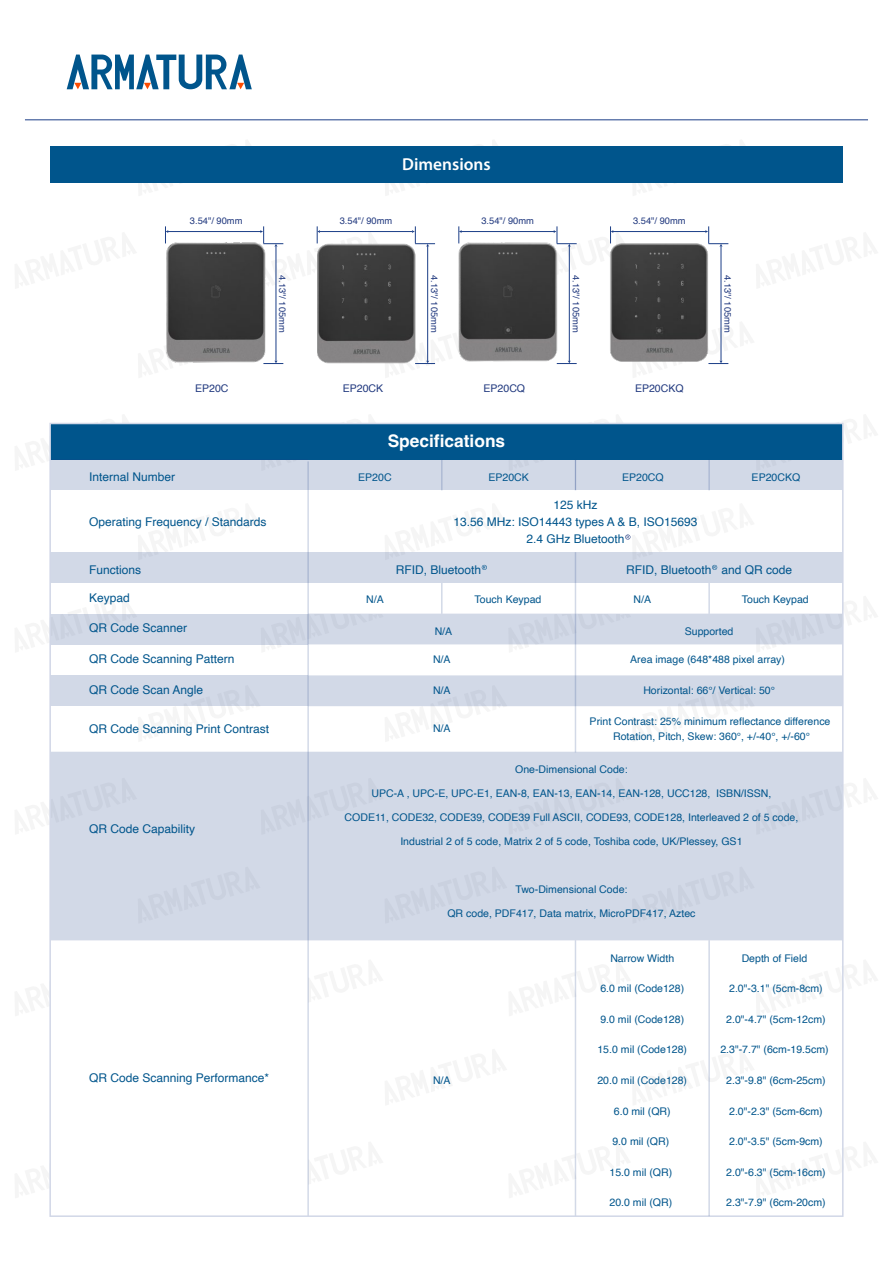
<style>
.page{position:relative;width:893px;height:1263px;background:#fff}
.page>*{position:absolute;margin:0;border:0;box-sizing:border-box;transform-origin:0 0}
.t1{font:700 17.4px "Helvetica";color:#fff}
.t2{font:600 17.4px "Myriad Pro";color:#fff}
.t3{font:12px/17.1px "Helvetica";color:#00558c;text-align:center}
.t4{font:10.5px/15px "Helvetica";color:#00558c;text-align:center}
.t5{font:10.5px "Helvetica";color:#20387e}
.t6{font:9.3px "Helvetica";color:#20387e}
</style>
<div class="page">
<svg style="left:67px;top:55px;width:185px;height:34px"></svg>
<svg style="left:138px;top:146px;width:122px;height:1px"></svg>
<svg style="left:385px;top:146px;width:122px;height:1px"></svg>
<svg style="left:632px;top:146px;width:123px;height:1px"></svg>
<svg style="left:50px;top:422px;width:87px;height:1px"></svg>
<svg style="left:261px;top:422px;width:123px;height:1px"></svg>
<svg style="left:508px;top:422px;width:123px;height:1px"></svg>
<svg style="left:756px;top:422px;width:88px;height:49px"></svg>
<svg style="left:843px;top:778px;width:1px;height:57px"></svg>
<svg style="left:843px;top:959px;width:1px;height:57px"></svg>
<svg style="left:843px;top:1141px;width:1px;height:57px"></svg>
<hr style="left:25px;top:120px;width:843px;height:1px;background:#1b3e87">
<div style="left:50px;top:147px;width:793px;height:36px;background:#00558c"></div>
<div style="left:575px;top:459px;width:134px;height:31px;background:#d2d9e7"></div>
<div style="left:442px;top:459px;width:133px;height:31px;background:#d2d9e7"></div>
<div style="left:308px;top:459px;width:134px;height:31px;background:#d2d9e7"></div>
<div style="left:709px;top:459px;width:134px;height:31px;background:#d2d9e7"></div>
<div style="left:50px;top:423px;width:793px;height:36px;background:#00558c"></div>
<div style="left:50px;top:552px;width:793px;height:31px;background:#d2d9e7"></div>
<div style="left:50px;top:614px;width:258px;height:30px;background:#d2d9e7"></div>
<div style="left:52px;top:752px;width:788px;height:188px;background:#d2d9e7"></div>
<svg style="left:261px;top:596px;width:583px;height:57px"></svg>
<div style="left:575px;top:644px;width:134px;height:31px;background:#fff"></div>
<div style="left:709px;top:644px;width:134px;height:31px;background:#fff"></div>
<div style="left:50px;top:675px;width:258px;height:31px;background:#d2d9e7"></div>
<div style="left:309px;top:675px;width:531px;height:31px;background:#d2d9e7"></div>
<hr style="left:307px;top:461px;width:2px;height:755px;background:#1b3e87">
<div style="left:50px;top:459px;width:258px;height:31px;background:#d2d9e7"></div>
<hr style="left:441px;top:459px;width:2px;height:31px;background:#1b3e87">
<hr style="left:575px;top:459px;width:1px;height:31px;background:#1b3e87">
<hr style="left:708px;top:459px;width:2px;height:31px;background:#1b3e87">
<hr style="left:441px;top:583px;width:2px;height:31px;background:#1b3e87">
<hr style="left:575px;top:583px;width:1px;height:31px;background:#1b3e87">
<hr style="left:708px;top:583px;width:2px;height:31px;background:#1b3e87">
<hr style="left:575px;top:614px;width:1px;height:138px;background:#1b3e87">
<hr style="left:575px;top:552px;width:1px;height:31px;background:#1b3e87">
<hr style="left:319px;top:231px;width:94px;height:1px;background:#1b3e87">
<hr style="left:427px;top:246px;width:1px;height:115px;background:#1b3e87">
<svg style="left:412px;top:226px;width:23px;height:21px"></svg>
<svg style="left:422px;top:321px;width:14px;height:44px"></svg>
<hr style="left:168px;top:231px;width:93px;height:1px;background:#1b3e87">
<svg style="left:165px;top:226px;width:3px;height:11px"></svg>
<hr style="left:276px;top:246px;width:1px;height:115px;background:#1b3e87">
<svg style="left:260px;top:226px;width:124px;height:63px"></svg>
<svg style="left:270px;top:321px;width:13px;height:43px"></svg>
<hr style="left:613px;top:231px;width:93px;height:1px;background:#1b3e87">
<hr style="left:721px;top:246px;width:1px;height:115px;background:#1b3e87">
<svg style="left:705px;top:226px;width:23px;height:21px"></svg>
<svg style="left:714px;top:321px;width:15px;height:43px"></svg>
<hr style="left:461px;top:231px;width:93px;height:1px;background:#1b3e87">
<svg style="left:459px;top:226px;width:3px;height:14px"></svg>
<hr style="left:569px;top:246px;width:1px;height:115px;background:#1b3e87">
<svg style="left:562px;top:361px;width:15px;height:3px"></svg>
<svg style="left:508px;top:226px;width:123px;height:63px"></svg>
<div style="left:308px;top:940px;width:134px;height:31px;background:#fff"></div>
<div style="left:308px;top:971px;width:134px;height:31px;background:#fff"></div>
<div style="left:308px;top:1002px;width:134px;height:30px;background:#fff"></div>
<div style="left:308px;top:1032px;width:134px;height:31px;background:#fff"></div>
<div style="left:308px;top:1063px;width:134px;height:31px;background:#fff"></div>
<div style="left:308px;top:1093px;width:134px;height:31px;background:#fff"></div>
<div style="left:308px;top:1124px;width:134px;height:31px;background:#fff"></div>
<div style="left:308px;top:1155px;width:134px;height:30px;background:#fff"></div>
<div style="left:308px;top:1185px;width:134px;height:31px;background:#fff"></div>
<hr style="left:708px;top:940px;width:2px;height:276px;background:#1b3e87">
<div style="left:575px;top:706px;width:134px;height:46px;background:#fff"></div>
<svg style="left:625px;top:534px;width:93px;height:36px"></svg>
<img style="left:458px;top:240px;width:104px;height:124px">
<img style="left:605px;top:238px;width:109px;height:126px">
<img style="left:165px;top:237px;width:105px;height:127px">
<img style="left:310px;top:239px;width:112px;height:126px">
<p class="t6" style="left:190px;top:213px;width:54px">3.54"/ 90mm</p>
<p class="t6" style="left:290px;top:275px;width:59px;rotate:90deg">4.13"/ 105mm</p>
<h1 class="t2" style="left:402px;top:153px;width:90px">Dimensions</h1>
<p class="t6" style="left:340px;top:213px;width:54px">3.54"/ 90mm</p>
<p class="t6" style="left:481px;top:213px;width:54px">3.54"/ 90mm</p>
<p class="t6" style="left:441px;top:275px;width:59px;rotate:90deg">4.13"/ 105mm</p>
<p class="t6" style="left:583px;top:275px;width:59px;rotate:90deg">4.13"/ 105mm</p>
<p class="t6" style="left:633px;top:213px;width:54px">3.54"/ 90mm</p>
<p class="t6" style="left:735px;top:275px;width:59px;rotate:90deg">4.13"/ 105mm</p>
<p class="t3" style="left:89px;top:469px;width:88px">Internal Number</p>
<p class="t5" style="left:195px;top:380px;width:35px">EP20C</p>
<p class="t5" style="left:343px;top:380px;width:42px">EP20CK</p>
<p class="t5" style="left:483px;top:380px;width:43px">EP20CQ</p>
<p class="t5" style="left:635px;top:380px;width:50px">EP20CKQ</p>
<h1 class="t1" style="left:388px;top:430px;width:119px">Specifications</h1>
<p class="t4" style="left:358px;top:470px;width:35px">EP20C</p>
<p class="t4" style="left:488px;top:470px;width:42px">EP20CK</p>
<p class="t4" style="left:622px;top:470px;width:43px">EP20CQ</p>
<p class="t4" style="left:752px;top:470px;width:50px">EP20CKQ</p>
<p class="t3" style="left:89px;top:514px;width:179px">Operating Frequency / Standards</p>
<p class="t3" style="left:89px;top:561px;width:54px">Functions</p>
<p class="t3" style="left:89px;top:590px;width:42px">Keypad</p>
<p class="t3" style="left:89px;top:620px;width:100px">QR Code Scanner</p>
<p class="t3" style="left:89px;top:651px;width:147px">QR Code Scanning Pattern</p>
<p class="t3" style="left:89px;top:682px;width:116px">QR Code Scan Angle</p>
<p class="t3" style="left:89px;top:720px;width:182px">QR Code Scanning Print Contrast</p>
<p class="t3" style="left:89px;top:821px;width:108px">QR Code Capability</p>
<p class="t3" style="left:453px;top:497px;width:246px">125 kHz<br>13.56 MHz: ISO14443 types A &amp; B, ISO15693<br>2.4 GHz Bluetooth</p>
<p class="t3" style="left:396px;top:561px;width:87px">RFID, Bluetooth</p>
<p class="t3" style="left:626px;top:561px;width:168px">RFID, Bluetooth and QR code</p>
<p class="t4" style="left:366px;top:592px;width:19px">N/A</p>
<p class="t4" style="left:475px;top:592px;width:68px">Touch Keypad</p>
<p class="t4" style="left:633px;top:592px;width:19px">N/A</p>
<p class="t4" style="left:742px;top:592px;width:68px">Touch Keypad</p>
<p class="t4" style="left:435px;top:624px;width:19px">N/A</p>
<p class="t4" style="left:433px;top:652px;width:19px">N/A</p>
<p class="t4" style="left:685px;top:624px;width:50px">Supported</p>
<p class="t4" style="left:630px;top:652px;width:156px">Area image (648*488 pixel array)</p>
<p class="t4" style="left:433px;top:683px;width:19px">N/A</p>
<p class="t4" style="left:643px;top:683px;width:133px">Horizontal: 66°/ Vertical: 50°</p>
<p class="t4" style="left:433px;top:721px;width:19px">N/A</p>
<p class="t4" style="left:515px;top:762px;width:114px">One-Dimensional Code:</p>
<p class="t4" style="left:371px;top:786px;width:401px">UPC-A , UPC-E, UPC-E1, EAN-8, EAN-13, EAN-14, EAN-128, UCC128, ISBN/ISSN,</p>
<p class="t4" style="left:345px;top:810px;width:455px">CODE11, CODE32, CODE39, CODE39 Full ASCII, CODE93, CODE128, Interleaved 2 of 5 code,</p>
<p class="t4" style="left:400px;top:834px;width:344px">Industrial 2 of 5 code, Matrix 2 of 5 code, Toshiba code, UK/Plessey, GS1</p>
<p class="t4" style="left:515px;top:882px;width:114px">Two-Dimensional Code:</p>
<p class="t4" style="left:447px;top:906px;width:250px">QR code, PDF417, Data matrix, MicroPDF417, Aztec</p>
<p class="t4" style="left:590px;top:714px;width:242px">Print Contrast: 25% minimum reflectance difference<br>Rotation, Pitch, Skew: 360°, +/-40°, +/-60°</p>
<p class="t3" style="left:89px;top:1069px;width:182px">QR Code Scanning Performance*</p>
<p class="t4" style="left:433px;top:1073px;width:19px">N/A</p>
<p class="t4" style="left:610px;top:951px;width:65px">Narrow Width</p>
<p class="t4" style="left:742px;top:951px;width:67px">Depth of Field</p>
<p class="t4" style="left:600px;top:981px;width:85px">6.0 mil (Code128)</p>
<p class="t4" style="left:729px;top:981px;width:95px">2.0"-3.1" (5cm-8cm)</p>
<p class="t4" style="left:600px;top:1012px;width:85px">9.0 mil (Code128)</p>
<p class="t4" style="left:726px;top:1012px;width:101px">2.0"-4.7" (5cm-12cm)</p>
<p class="t4" style="left:597px;top:1042px;width:91px">15.0 mil (Code128)</p>
<p class="t4" style="left:720px;top:1042px;width:110px">2.3"-7.7" (6cm-19.5cm)</p>
<p class="t4" style="left:597px;top:1073px;width:91px">20.0 mil (Code128)</p>
<p class="t4" style="left:726px;top:1073px;width:101px">2.3"-9.8" (6cm-25cm)</p>
<p class="t4" style="left:614px;top:1104px;width:58px">6.0 mil (QR)</p>
<p class="t4" style="left:729px;top:1104px;width:95px">2.0"-2.3" (5cm-6cm)</p>
<p class="t4" style="left:612px;top:1134px;width:58px">9.0 mil (QR)</p>
<p class="t4" style="left:729px;top:1134px;width:95px">2.0"-3.5" (5cm-9cm)</p>
<p class="t4" style="left:609px;top:1165px;width:64px">15.0 mil (QR)</p>
<p class="t4" style="left:726px;top:1165px;width:101px">2.0"-6.3" (5cm-16cm)</p>
<p class="t4" style="left:609px;top:1195px;width:64px">20.0 mil (QR)</p>
<p class="t4" style="left:726px;top:1195px;width:101px">2.3"-7.9" (6cm-20cm)</p>
</div>
